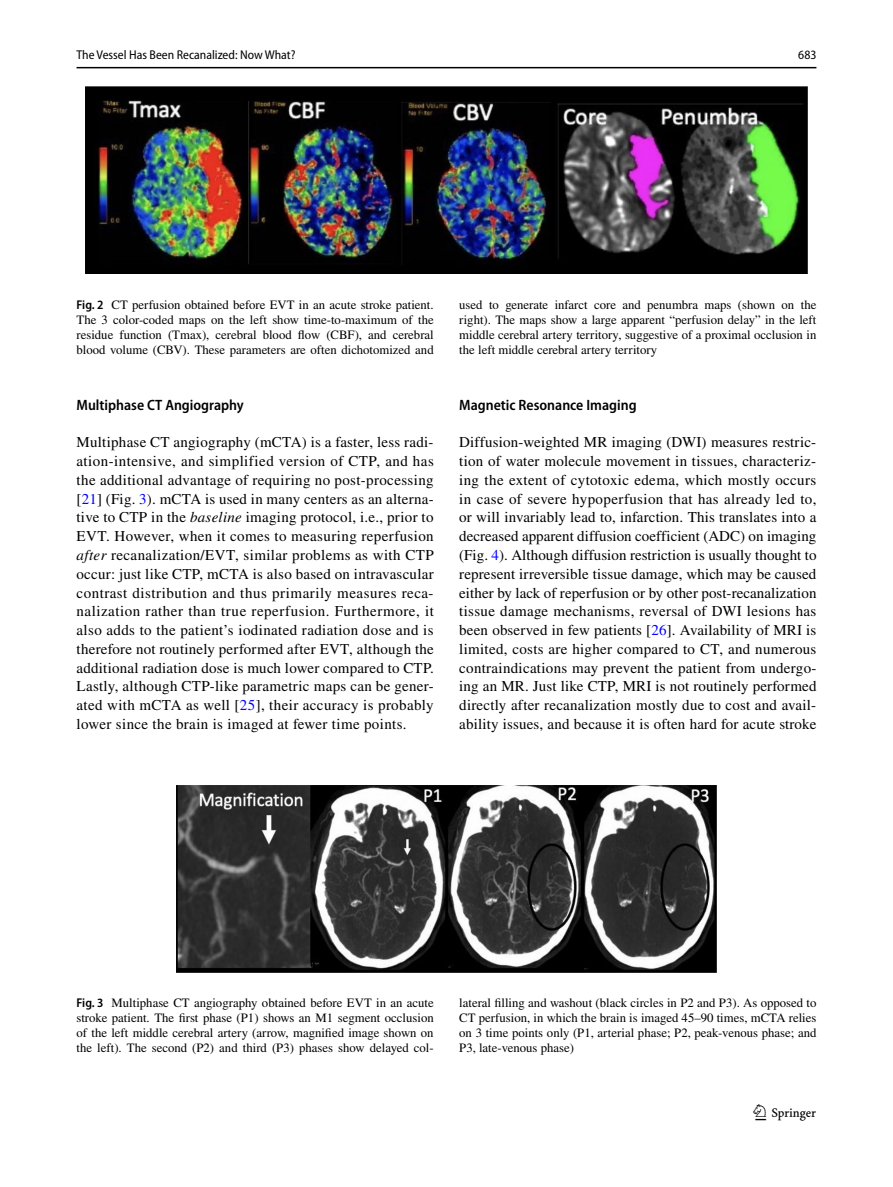
<style>
.page{position:relative;width:893px;height:1187px;background:#fff}
.page>*{position:absolute;margin:0;border:0;box-sizing:border-box;transform-origin:0 0}
.t1{font:22.5px "Springnew Regular 3";color:#000}
.t2{font:15px/18.8px "STIX";letter-spacing:.01em;color:#000;text-align:justify}
.t3{font:600 semi-condensed 15px "Myriad Pro";color:#000}
.t4{font:12.75px/15px "STIX";color:#000;text-align:justify}
.t5{font:semi-condensed 12.75px "Myriad Pro";color:#000}
.s1{font-family:"Myriad Pro";font-weight:600;font-stretch:semi-condensed}
.s2{color:#00f}
.s3{font-style:italic}
</style>
<div class="page">
<hr style="left:77px;top:67px;width:739px;height:1px;background:#000">
<img style="left:85px;top:87px;width:723px;height:187px">
<img style="left:176px;top:785px;width:540px;height:187px">
<p class="t5" style="left:77px;top:48px;width:221px">The Vessel Has Been Recanalized: Now What?</p>
<p class="t5" style="left:798px;top:48px;width:20px">683</p>
<p class="t4" style="left:77px;top:298px;width:359px"><span class="s1">Fig. 2</span> CT perfusion obtained before EVT in an acute stroke patient.<br>The 3 color-coded maps on the left show time-to-maximum of the residue function (Tmax), cerebral blood flow (CBF), and cerebral blood volume (CBV). These parameters are often dichotomized and</p>
<p class="t4" style="left:459px;top:298px;width:359px">used to generate infarct core and penumbra maps (shown on the right). The maps show a large apparent “perfusion delay” in the left middle cerebral artery territory, suggestive of a proximal occlusion in the left middle cerebral artery territory</p>
<p class="t3" style="left:77px;top:396px;width:169px">Multiphase CT Angiography</p>
<p class="t2" style="left:77px;top:434px;width:359px">Multiphase CT angiography (mCTA) is a faster, less radi&shy;ation-intensive, and simplified version of CTP, and has the additional advantage of requiring no post-processing [<span class="s2">21</span>] (Fig. <span class="s2">3</span>). mCTA is used in many centers as an alterna&shy;tive to CTP in the <span class="s3">baseline</span> imaging protocol, i.e., prior to EVT. However, when it comes to measuring reperfusion <span class="s3">after</span> recanalization/EVT, similar problems as with CTP occur: just like CTP, mCTA is also based on intravascular contrast distribution and thus primarily measures reca&shy;nalization rather than true reperfusion. Furthermore, it also adds to the patient’s iodinated radiation dose and is therefore not routinely performed after EVT, although the additional radiation dose is much lower compared to CTP.<br>Lastly, although CTP-like parametric maps can be gener&shy;ated with mCTA as well [<span class="s2">25</span>], their accuracy is probably lower since the brain is imaged at fewer time points.</p>
<p class="t3" style="left:459px;top:396px;width:179px">Magnetic Resonance Imaging</p>
<p class="t2" style="left:459px;top:434px;width:359px">Diffusion-weighted MR imaging (DWI) measures restric&shy;tion of water molecule movement in tissues, characteriz&shy;ing the extent of cytotoxic edema, which mostly occurs in case of severe hypoperfusion that has already led to, or will invariably lead to, infarction. This translates into a decreased apparent diffusion coefficient (ADC) on imaging (Fig. <span class="s2">4</span>). Although diffusion restriction is usually thought to represent irreversible tissue damage, which may be caused either by lack of reperfusion or by other post-recanalization tissue damage mechanisms, reversal of DWI lesions has been observed in few patients [<span class="s2">26</span>]. Availability of MRI is limited, costs are higher compared to CT, and numerous contraindications may prevent the patient from undergo&shy;ing an MR. Just like CTP, MRI is not routinely performed directly after recanalization mostly due to cost and avail&shy;ability issues, and because it is often hard for acute stroke</p>
<p class="t4" style="left:77px;top:996px;width:359px"><span class="s1">Fig. 3</span> Multiphase CT angiography obtained before EVT in an acute stroke patient. The first phase (P1) shows an M1 segment occlusion of the left middle cerebral artery (arrow, magnified image shown on the left). The second (P2) and third (P3) phases show delayed col-</p>
<p class="t4" style="left:459px;top:996px;width:359px">lateral filling and washout (black circles in P2 and P3). As opposed to CT perfusion, in which the brain is imaged 45–90 times, mCTA relies on 3 time points only (P1, arterial phase; P2, peak-venous phase; and P3, late-venous phase)</p>
<h1 class="t1" style="left:755px;top:1104px;width:62px">1 3</h1>
</div>
